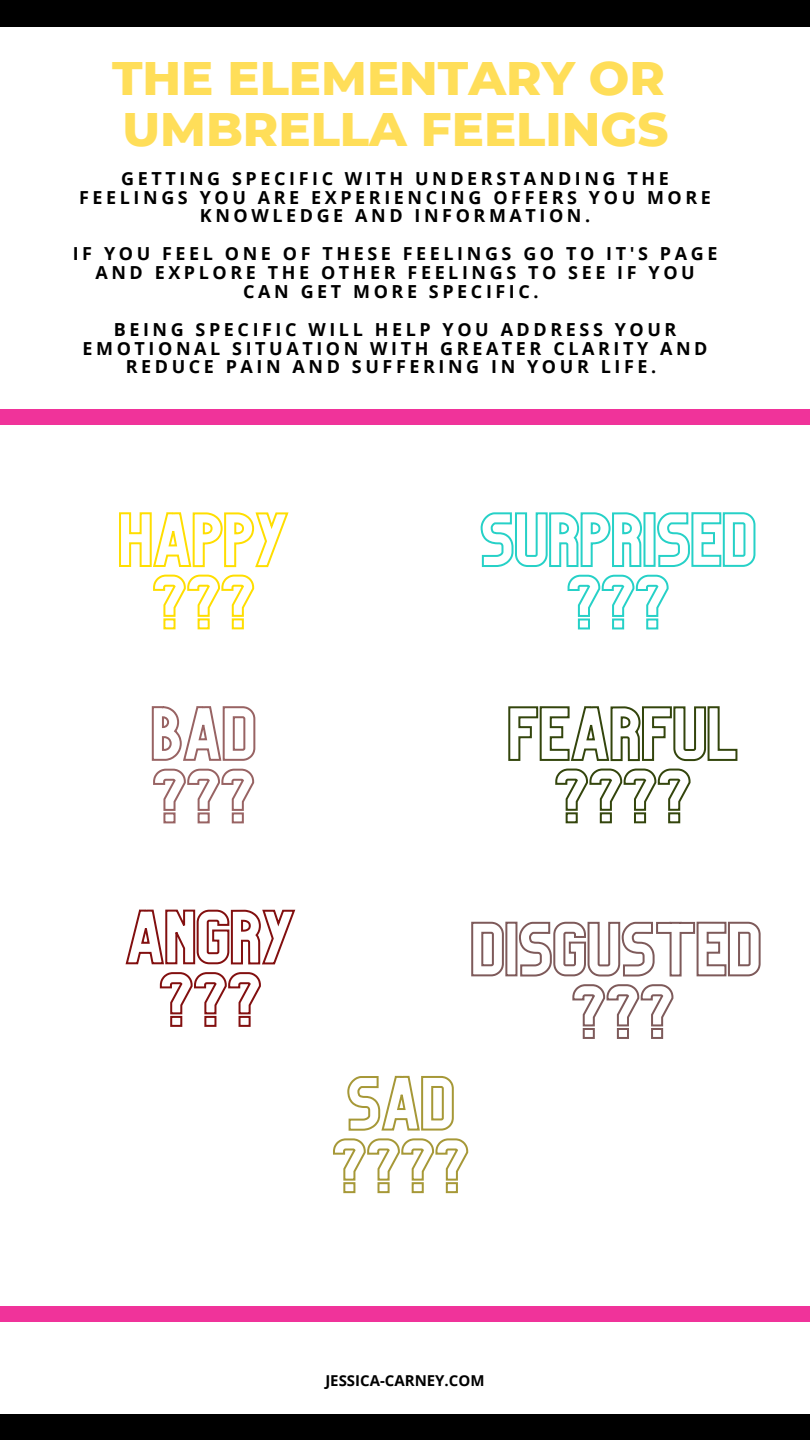
<style>
.page{position:relative;width:810px;height:1440px;background:#000}
.page>*{position:absolute;margin:0;border:0;box-sizing:border-box;transform-origin:0 0}
.t1{font:800 48px "Montserrat";color:#ffde59}
.t2{font:700 18px/18.9px "Open Sans";letter-spacing:.2em;color:#000;text-align:center}
.t3{font:700 15px "Open Sans";color:#000}
</style>
<div class="page">
<div style="left:0;top:27px;width:810px;height:1387px;background:#fff"></div>
<div style="left:0;top:409px;width:810px;height:16px;background:#f0339a"></div>
<div style="left:0;top:1306px;width:810px;height:16px;background:#f0339a"></div>
<svg style="left:119px;top:512px;width:170px;height:118px"></svg>
<svg style="left:480px;top:512px;width:276px;height:118px"></svg>
<svg style="left:151px;top:706px;width:105px;height:118px"></svg>
<svg style="left:508px;top:706px;width:230px;height:118px"></svg>
<svg style="left:125px;top:909px;width:171px;height:118px"></svg>
<svg style="left:471px;top:921px;width:290px;height:118px"></svg>
<svg style="left:333px;top:1075px;width:136px;height:119px"></svg>
<p class="t1" style="left:112px;top:49px;width:555px">THE ELEMENTARY OR</p>
<p class="t1" style="left:123px;top:99px;width:548px">UMBRELLA FEELINGS</p>
<p class="t2" style="left:79px;top:168px;width:633px">GETTING SPECIFIC WITH UNDERSTANDING THE<br>FEELINGS YOU ARE EXPERIENCING OFFERS YOU MORE<br>KNOWLEDGE AND INFORMATION.</p>
<p class="t2" style="left:73px;top:244px;width:646px">IF YOU FEEL ONE OF THESE FEELINGS GO TO IT'S PAGE<br>AND EXPLORE THE OTHER FEELINGS TO SEE IF YOU<br>CAN GET MORE SPECIFIC.</p>
<p class="t2" style="left:83px;top:319px;width:627px">BEING SPECIFIC WILL HELP YOU ADDRESS YOUR<br>EMOTIONAL SITUATION WITH GREATER CLARITY AND<br>REDUCE PAIN AND SUFFERING IN YOUR LIFE.</p>
<p class="t3" style="left:325px;top:1370px;width:161px">JESSICA-CARNEY.COM</p>
</div>
